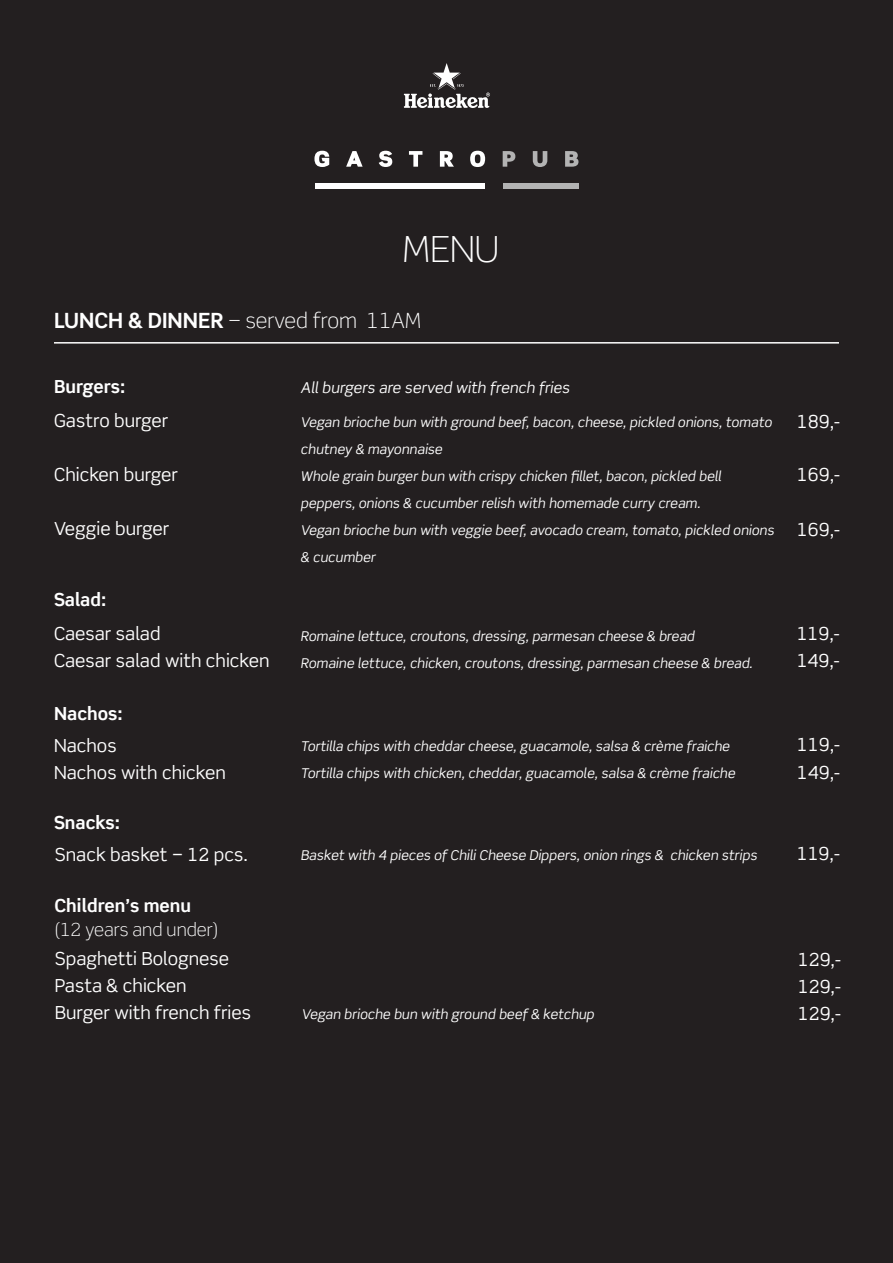
<style>
.page{position:relative;width:893px;height:1263px;background:#231f20}
.page>*{position:absolute;margin:0;border:0;box-sizing:border-box;transform-origin:0 0}
.t1{font:300 36px "Scene Pro";color:#fff}
.t2{font:300 21px "Scene Pro";color:#fff}
.t3{font:18px "Scene Pro";color:#fff}
.t4{font:700 18px "Scene Pro";color:#fff}
.t5{font:300 18px "Scene Pro";color:#fff}
.t6{font:italic 15px "Scene Pro";color:#fff}
.t7{font:italic 13.5px/27px "Scene Pro";color:#fff}
.s1{font-weight:700}
</style>
<div class="page">
<svg style="left:314px;top:151px;width:15px;height:16px"></svg>
<svg style="left:346px;top:151px;width:17px;height:16px"></svg>
<svg style="left:379px;top:151px;width:13px;height:16px"></svg>
<svg style="left:409px;top:151px;width:13px;height:16px"></svg>
<svg style="left:440px;top:151px;width:14px;height:16px"></svg>
<svg style="left:470px;top:151px;width:15px;height:16px"></svg>
<svg style="left:503px;top:151px;width:12px;height:16px"></svg>
<svg style="left:533px;top:151px;width:14px;height:16px"></svg>
<svg style="left:565px;top:151px;width:13px;height:16px"></svg>
<div style="left:315px;top:183px;width:169px;height:5px;background:#fff"></div>
<div style="left:503px;top:183px;width:75px;height:5px;background:#b3b3b3"></div>
<div style="left:341px;top:31px;width:181px;height:73px;background:#231f20"></div>
<svg style="left:402px;top:63px;width:88px;height:45px"></svg>
<hr style="left:54px;top:342px;width:785px;height:2px;background:#fff">
<p class="t1" style="left:402px;top:227px;width:99px">MENU</p>
<p class="t2" style="left:54px;top:308px;width:369px"><span class="s1">LUNCH &amp; DINNER</span> − served from 11AM</p>
<p class="t4" style="left:54px;top:375px;width:73px">Burgers:</p>
<p class="t6" style="left:301px;top:378px;width:270px">All burgers are served with french fries</p>
<p class="t3" style="left:54px;top:409px;width:116px">Gastro burger</p>
<p class="t3" style="left:54px;top:463px;width:126px">Chicken burger</p>
<p class="t3" style="left:54px;top:517px;width:117px">Veggie burger</p>
<p class="t4" style="left:54px;top:588px;width:54px">Salad:</p>
<p class="t3" style="left:54px;top:622px;width:108px">Caesar salad</p>
<p class="t3" style="left:54px;top:649px;width:217px">Caesar salad with chicken</p>
<p class="t4" style="left:54px;top:702px;width:70px">Nachos:</p>
<p class="t3" style="left:54px;top:734px;width:64px">Nachos</p>
<p class="t3" style="left:54px;top:761px;width:173px">Nachos with chicken</p>
<p class="t7" style="left:301px;top:409px;width:473px">Vegan brioche bun with ground beef, bacon, cheese, pickled onions, tomato chutney &amp; mayonnaise</p>
<p class="t7" style="left:301px;top:463px;width:422px">Whole grain burger bun with crispy chicken fillet, bacon, pickled bell</p>
<p class="t7" style="left:301px;top:490px;width:401px">peppers, onions &amp; cucumber relish with homemade curry cream.</p>
<p class="t7" style="left:301px;top:517px;width:475px">Vegan brioche bun with veggie beef, avocado cream, tomato, pickled onions &amp; cucumber</p>
<p class="t7" style="left:301px;top:622px;width:395px">Romaine lettuce, croutons, dressing, parmesan cheese &amp; bread</p>
<p class="t7" style="left:301px;top:649px;width:453px">Romaine lettuce, chicken, croutons, dressing, parmesan cheese &amp; bread.</p>
<p class="t7" style="left:301px;top:733px;width:431px">Tortilla chips with cheddar cheese, guacamole, salsa &amp; crème fraiche</p>
<p class="t7" style="left:301px;top:760px;width:436px">Tortilla chips with chicken, cheddar, guacamole, salsa &amp; crème fraiche</p>
<p class="t3" style="left:797px;top:411px;width:45px">189,-</p>
<p class="t3" style="left:797px;top:463px;width:45px">169,-</p>
<p class="t3" style="left:797px;top:518px;width:45px">169,-</p>
<p class="t3" style="left:797px;top:622px;width:45px">119,-</p>
<p class="t3" style="left:797px;top:649px;width:45px">149,-</p>
<p class="t3" style="left:797px;top:733px;width:45px">119,-</p>
<p class="t3" style="left:797px;top:761px;width:45px">149,-</p>
<p class="t4" style="left:54px;top:811px;width:68px">Snacks:</p>
<p class="t3" style="left:55px;top:843px;width:194px">Snack basket − 12 pcs.</p>
<p class="t7" style="left:300px;top:841px;width:458px">Basket with 4 pieces of Chili Cheese Dippers, onion rings &amp; chicken strips</p>
<p class="t3" style="left:797px;top:842px;width:45px">119,-</p>
<p class="t4" style="left:54px;top:894px;width:138px">Children’s menu</p>
<p class="t5" style="left:54px;top:918px;width:166px">(12 years and under)</p>
<p class="t3" style="left:55px;top:947px;width:176px">Spaghetti Bolognese</p>
<p class="t3" style="left:55px;top:974px;width:133px">Pasta &amp; chicken</p>
<p class="t3" style="left:55px;top:1001px;width:198px">Burger with french fries</p>
<p class="t3" style="left:798px;top:948px;width:45px">129,-</p>
<p class="t3" style="left:798px;top:975px;width:45px">129,-</p>
<p class="t7" style="left:301px;top:1000px;width:294px">Vegan brioche bun with ground beef &amp; ketchup</p>
<p class="t3" style="left:798px;top:1002px;width:45px">129,-</p>
</div>
